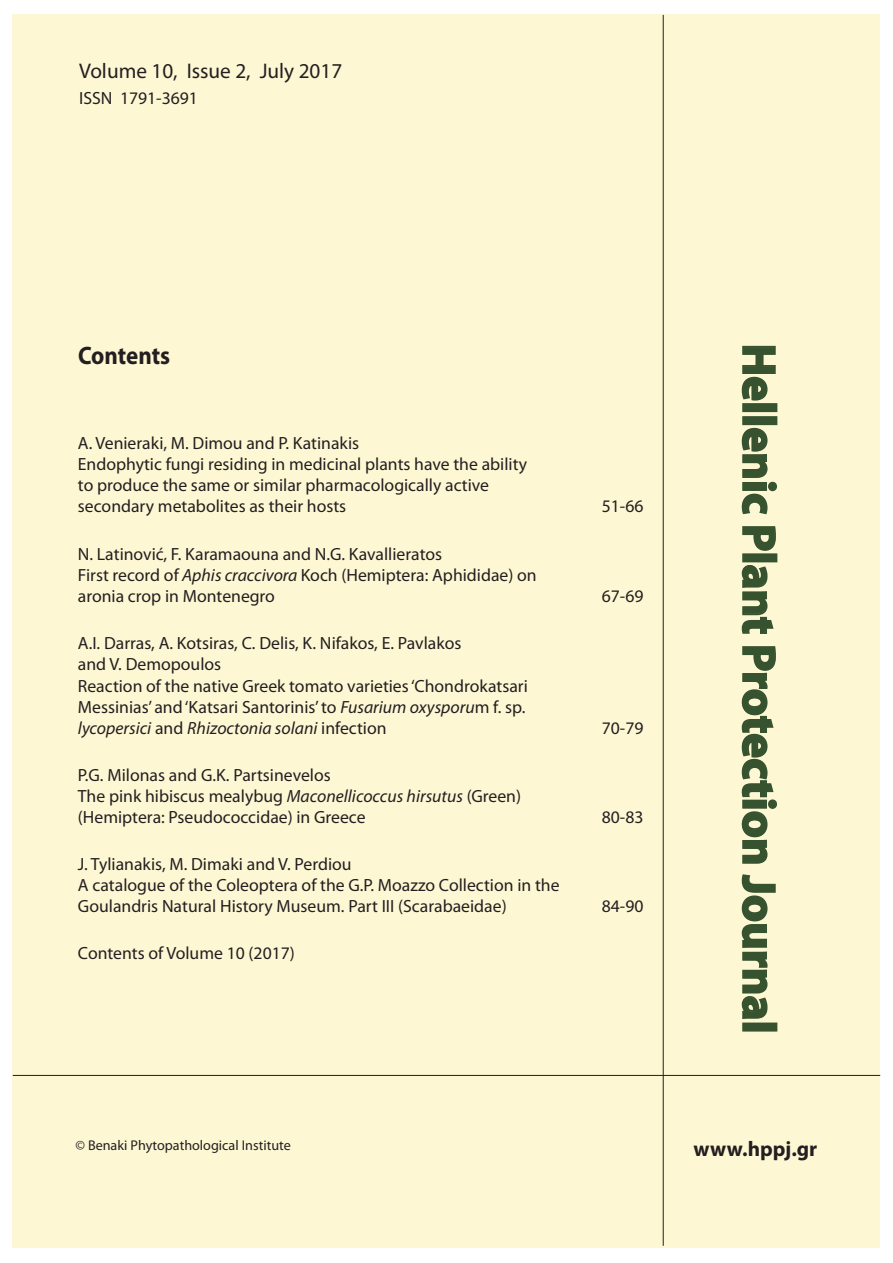
<style>
.page{position:relative;width:893px;height:1263px;background:#fff}
.page>*{position:absolute;margin:0;border:0;box-sizing:border-box;transform-origin:0 0}
.t1{font:700 46.95px "Myriad Pro";color:#36522e}
.t2{font:700 25.35px "Myriad Pro";letter-spacing:-.005em;color:#231f20;scale:.91 1}
.t3{font:21.15px "Myriad Pro";color:#231f20}
.t4{font:700 21.15px "Myriad Pro";color:#231f20}
.t5{font:17.7px/21.1px "Myriad Pro";color:#231f20}
.t6{font:14.1px "Myriad Pro";color:#231f20}
.s1{font-style:italic}
</style>
<div class="page">
<div style="left:13px;top:15px;width:867px;height:1233px;background:#fef7d4"></div>
<hr style="left:663px;top:15px;width:1px;height:1231px;background:#231f20">
<hr style="left:13px;top:1075px;width:867px;height:1px;background:#231f20">
<p class="t3" style="left:79px;top:63px;width:265px">Volume 10, Issue 2, July 2017</p>
<p class="t5" style="left:79px;top:89px;width:120px">ISSN 1791-3691</p>
<p class="t2" style="left:78px;top:346px;width:103px">Contents</p>
<p class="t5" style="left:78px;top:434px;width:451px">A. Venieraki, M. Dimou and P. Katinakis<br>Endophytic fungi residing in medicinal plants have the ability to produce the same or similar pharmacologically active secondary metabolites as their hosts</p>
<p class="t5" style="left:78px;top:545px;width:460px">Ν. Latinović, F. Karamaouna and N.G. Kavallieratos<br>First record of <span class="s1">Aphis craccivora</span> Koch (Hemiptera: Aphididae) on aronia crop in Montenegro</p>
<p class="t5" style="left:78px;top:634px;width:451px">A.I. Darras, A. Kotsiras, C. Delis, K. Nifakos, E. Pavlakos<br>and V. Demopoulos<br>Reaction of the native Greek tomato varieties ‘Chondrokatsari Messinias’ and ‘Katsari Santorinis’ to <span class="s1">Fusarium oxysporu</span>m f. sp. <span class="s1">lycopersici</span> and <span class="s1">Rhizoctonia solani</span> infection</p>
<p class="t5" style="left:78px;top:766px;width:445px">P.G. Milonas and G.K. Partsinevelos<br>The pink hibiscus mealybug <span class="s1">Maconellicoccus hirsutus</span> (Green) (Hemiptera: Pseudococcidae) in Greece</p>
<p class="t5" style="left:78px;top:855px;width:483px">J. Tylianakis, M. Dimaki and V. Perdiou<br>A catalogue of the Coleoptera of the G.P. Moazzo Collection in the<br>Goulandris Natural History Museum. Part III (Scarabaeidae)</p>
<p class="t5" style="left:78px;top:944px;width:218px">Contents of Volume 10 (2017)</p>
<p class="t5" style="left:602px;top:497px;width:43px">51-66</p>
<p class="t5" style="left:602px;top:587px;width:43px">67-69</p>
<p class="t5" style="left:602px;top:719px;width:43px">70-79</p>
<p class="t5" style="left:602px;top:808px;width:43px">80-83</p>
<p class="t5" style="left:602px;top:897px;width:43px">84-90</p>
<p class="t6" style="left:75px;top:1140px;width:217px">© Benaki Phytopathological Institute</p>
<p class="t1" style="left:776px;top:344px;width:691px;rotate:90deg">Hellenic Plant Protection Journal</p>
<p class="t4" style="left:693px;top:1141px;width:125px">www.hppj.gr</p>
</div>
